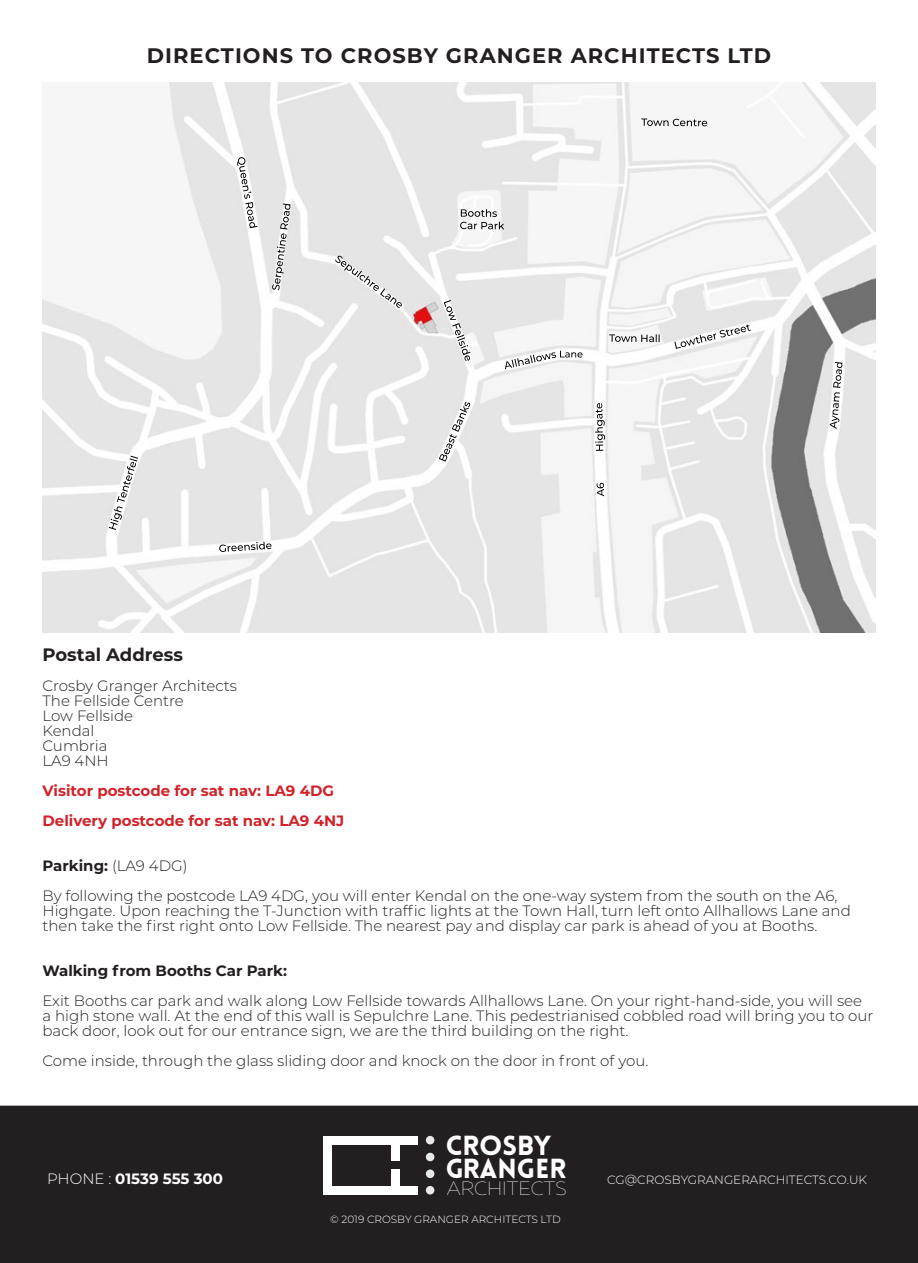
<style>
.page{position:relative;width:918px;height:1263px;background:#fff}
.page>*{position:absolute;margin:0;border:0;box-sizing:border-box;transform-origin:0 0}
.t1{font:900 27px "Lovelo";color:#fff}
.t2{font:700 21px "Montserrat";letter-spacing:.05em;color:#231f20}
.t3{font:19.2px "Muller Thin DEMO";color:#fff}
.t4{font:700 18px "Montserrat";color:#231f20}
.t5{font:300 15px/15px "Montserrat";color:#231f20}
.t6{font:700 15px "Montserrat";color:#d1232a}
.t7{font:700 15px "Montserrat";color:#231f20}
.t8{font:700 15px "Montserrat";color:#fff}
.t9{font:300 12px "Montserrat";color:#fff}
.t10{font:300 10.5px "Montserrat";color:#fff}
.s1{font-weight:300}
</style>
<div class="page">
<img style="left:42px;top:82px;width:833px;height:551px">
<div style="left:1px;top:1106px;width:916px;height:156px;background:#231f20"></div>
<div style="left:0;top:1106px;width:918px;height:157px;border:2px solid #231f20"></div>
<div style="left:426px;top:1136px;width:8px;height:8px;background:#e8e8e8;border-radius:50%"></div>
<div style="left:426px;top:1153px;width:8px;height:8px;background:#e8e8e8;border-radius:50%"></div>
<svg style="left:426px;top:1169px;width:8px;height:9px"></svg>
<div style="left:426px;top:1186px;width:8px;height:8px;background:#e8e8e8;border-radius:50%"></div>
<div style="left:323px;top:1186px;width:94px;height:9px;background:#fff"></div>
<div style="left:323px;top:1136px;width:94px;height:8px;background:#fff"></div>
<div style="left:323px;top:1136px;width:9px;height:58px;background:#fff"></div>
<div style="left:391px;top:1141px;width:9px;height:20px;background:#fff"></div>
<div style="left:392px;top:1169px;width:8px;height:21px;background:#fff"></div>
<p class="t2" style="left:147px;top:40px;width:626px">DIRECTIONS TO CROSBY GRANGER ARCHITECTS LTD</p>
<p class="t4" style="left:43px;top:641px;width:142px">Postal Address</p>
<p class="t5" style="left:43px;top:677px;width:196px">Crosby Granger Architects</p>
<p class="t5" style="left:43px;top:692px;width:143px">The Fellside Centre</p>
<p class="t5" style="left:43px;top:707px;width:92px">Low Fellside</p>
<p class="t5" style="left:43px;top:722px;width:54px">Kendal</p>
<p class="t5" style="left:43px;top:737px;width:67px">Cumbria</p>
<p class="t5" style="left:43px;top:752px;width:68px">LA9 4NH</p>
<p class="t6" style="left:43px;top:780px;width:293px">Visitor postcode for sat nav: LA9 4DG</p>
<p class="t6" style="left:43px;top:810px;width:303px">Delivery postcode for sat nav: LA9 4NJ</p>
<p class="t7" style="left:43px;top:855px;width:146px">Parking: <span class="s1">(LA9 4DG)</span></p>
<p class="t5" style="left:43px;top:887px;width:810px">By following the postcode LA9 4DG, you will enter Kendal on the one-way system from the south on the A6,<br>Highgate. Upon reaching the T-Junction with traffic lights at the Town Hall, turn left onto Allhallows Lane and then take the first right onto Low Fellside. The nearest pay and display car park is ahead of you at Booths.</p>
<p class="t7" style="left:43px;top:960px;width:246px">Walking from Booths Car Park:</p>
<p class="t5" style="left:43px;top:992px;width:832px">Exit Booths car park and walk along Low Fellside towards Allhallows Lane. On your right-hand-side, you will see a high stone wall. At the end of this wall is Sepulchre Lane. This pedestrianised cobbled road will bring you to our back door, look out for our entrance sign, we are the third building on the right.</p>
<p class="t5" style="left:43px;top:1052px;width:607px">Come inside, through the glass sliding door and knock on the door in front of you.</p>
<p class="t1" style="left:446px;top:1129px;width:107px">CROSBY</p>
<p class="t1" style="left:446px;top:1152px;width:122px">GRANGER</p>
<p class="t3" style="left:447px;top:1176px;width:121px">ARCHITECTS</p>
<p class="t8" style="left:47px;top:1168px;width:177px"><span class="s1">PHONE :</span> 01539 555 300</p>
<p class="t9" style="left:607px;top:1172px;width:261px">CG@CROSBYGRANGERARCHITECTS.CO.UK</p>
<p class="t10" style="left:330px;top:1212px;width:232px">© 2019 CROSBY GRANGER ARCHITECTS LTD</p>
</div>
